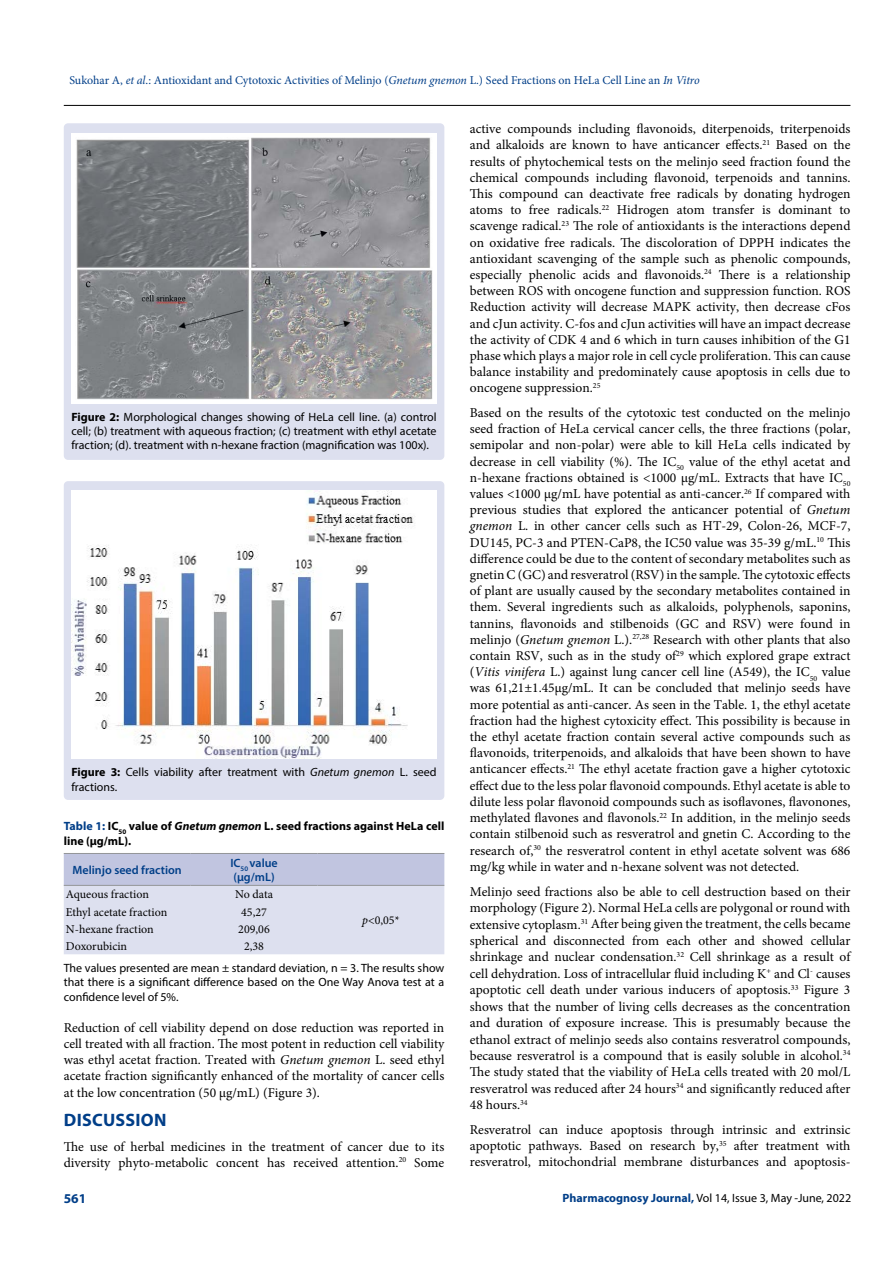
<style>
.page{position:relative;width:893px;height:1263px;background:#fff}
.page>*{position:absolute;margin:0;border:0;box-sizing:border-box;transform-origin:0 0}
.t1{font:700 18px "Myriad Pro";letter-spacing:.015em;color:#003e88}
.t2{font:13.5px/16.2px "Minion Pro";color:#000;text-align:justify}
.t3{font:700 13.5px "Myriad Pro";color:#003e88}
.t4{font:12px/14.4px "Myriad Pro";color:#000;text-align:justify}
.t5{font:12px "Minion Pro";color:#003e88}
.t6{font:12px "Minion Pro";color:#000}
.t7{font:700 12px/14.4px "Myriad Pro";color:#000}
.t8{font:600 12px/14.4px "Myriad Pro";color:#003e88}
.s1{font-style:italic}
.s2{font-weight:700}
.s3{color:#003e88}
.s4{font-weight:700;color:#003e88}
</style>
<div class="page">
<hr style="left:64px;top:105px;width:786px;height:1px;background:#000">
<div style="left:64px;top:123px;width:380px;height:337px;background:#dde0ef;border-radius:4px"></div>
<img style="left:71px;top:134px;width:366px;height:269px">
<div style="left:64px;top:481px;width:380px;height:319px;background:#dde0ef;border-radius:4px"></div>
<img style="left:71px;top:490px;width:366px;height:269px">
<svg style="left:64px;top:854px;width:380px;height:100px"></svg>
<hr style="left:64px;top:853px;width:127px;height:1px;background:#939598">
<hr style="left:191px;top:853px;width:126px;height:1px;background:#939598">
<hr style="left:317px;top:853px;width:127px;height:1px;background:#939598">
<hr style="left:64px;top:885px;width:127px;height:1px;background:#939598">
<hr style="left:191px;top:885px;width:126px;height:1px;background:#939598">
<hr style="left:317px;top:885px;width:127px;height:1px;background:#939598">
<p class="t5" style="left:69px;top:72px;width:632px">Sukohar A, <span class="s1">et al</span>.: Antioxidant and Cytotoxic Activities of Melinjo (<span class="s1">Gnetum gnemon</span> L.) Seed Fractions on HeLa Cell Line an <span class="s1">In Vitro</span></p>
<p class="t2" style="left:470px;top:121px;width:382px">active compounds including flavonoids, diterpenoids, triterpenoids and alkaloids are known to have anticancer effects.<sup>21</sup> Based on the results of phytochemical tests on the melinjo seed fraction found the chemical compounds including flavonoid, terpenoids and tannins.<br>This compound can deactivate free radicals by donating hydrogen atoms to free radicals.<sup>22</sup> Hidrogen atom transfer is dominant to scavenge radical.<sup>23</sup> The role of antioxidants is the interactions depend on oxidative free radicals. The discoloration of DPPH indicates the antioxidant scavenging of the sample such as phenolic compounds, especially phenolic acids and flavonoids.<sup>24</sup> There is a relationship between ROS with oncogene function and suppression function. ROS Reduction activity will decrease MAPK activity, then decrease cFos and cJun activity. C-fos and cJun activities will have an impact decrease the activity of CDK 4 and 6 which in turn causes inhibition of the G1 phase which plays a major role in cell cycle proliferation. This can cause balance instability and predominately cause apoptosis in cells due to oncogene suppression.<sup>25</sup></p>
<p class="t2" style="left:470px;top:405px;width:382px">Based on the results of the cytotoxic test conducted on the melinjo seed fraction of HeLa cervical cancer cells, the three fractions (polar, semipolar and non-polar) were able to kill HeLa cells indicated by decrease in cell viability (%). The IC<sub>50</sub> value of the ethyl acetat and n-hexane fractions obtained is &lt;1000 µg/mL. Extracts that have IC<sub>50 </sub>values &lt;1000 µg/mL have potential as anti-cancer.<sup>26</sup> If compared with previous studies that explored the anticancer potential of <span class="s1">Gnetum gnemon</span> L. in other cancer cells such as HT-29, Colon-26, MCF-7, DU145, PC-3 and PTEN-CaP8, the IC50 value was 35-39 g/mL.<sup>10</sup> This difference could be due to the content of secondary metabolites such as gnetin C (GC) and resveratrol (RSV) in the sample. The cytotoxic effects of plant are usually caused by the secondary metabolites contained in them. Several ingredients such as alkaloids, polyphenols, saponins, tannins, flavonoids and stilbenoids (GC and RSV) were found in melinjo (<span class="s1">Gnetum gnemon</span> L.).<sup>27,28</sup> Research with other plants that also contain RSV, such as in the study of<sup>29</sup> which explored grape extract (<span class="s1">Vitis vinifera</span> L.) against lung cancer cell line (A549), the IC<sub>50</sub> value was 61,21±1.45μg/mL. It can be concluded that melinjo seeds have more potential as anti-cancer. As seen in the Table. 1, the ethyl acetate fraction had the highest cytoxicity effect. This possibility is because in the ethyl acetate fraction contain several active compounds such as flavonoids, triterpenoids, and alkaloids that have been shown to have anticancer effects.<sup>21</sup> The ethyl acetate fraction gave a higher cytotoxic effect due to the less polar flavonoid compounds. Ethyl acetate is able to dilute less polar flavonoid compounds such as isoflavones, flavonones, methylated flavones and flavonols.<sup>22</sup> In addition, in the melinjo seeds contain stilbenoid such as resveratrol and gnetin C. According to the research of,<sup>30</sup> the resveratrol content in ethyl acetate solvent was 686 mg/kg while in water and n-hexane solvent was not detected.</p>
<p class="t2" style="left:470px;top:883px;width:382px">Melinjo seed fractions also be able to cell destruction based on their morphology (Figure 2). Normal HeLa cells are polygonal or round with extensive cytoplasm.<sup>31</sup> After being given the treatment, the cells became spherical and disconnected from each other and showed cellular shrinkage and nuclear condensation.<sup>32</sup> Cell shrinkage as a result of cell dehydration. Loss of intracellular fluid including K<sup>+</sup> and Cl<sup>-</sup> causes apoptotic cell death under various inducers of apoptosis.<sup>33</sup> Figure 3 shows that the number of living cells decreases as the concentration and duration of exposure increase. This is presumably because the ethanol extract of melinjo seeds also contains resveratrol compounds, because resveratrol is a compound that is easily soluble in alcohol.<sup>34<br></sup>The study stated that the viability of HeLa cells treated with 20 mol/L resveratrol was reduced after 24 hours<sup>34</sup> and significantly reduced after 48 hours.<sup>34</sup></p>
<p class="t2" style="left:470px;top:1121px;width:382px">Resveratrol can induce apoptosis through intrinsic and extrinsic apoptotic pathways. Based on research by,<sup>35</sup> after treatment with resveratrol, mitochondrial membrane disturbances and apoptosis-</p>
<p class="t4" style="left:71px;top:409px;width:367px"><span class="s2">Figure 2:</span> Morphological changes showing of HeLa cell line. (a) control cell; (b) treatment with aqueous fraction; (c) treatment with ethyl acetate fraction; (d). treatment with n-hexane fraction (magnification was 100x).</p>
<p class="t4" style="left:71px;top:765px;width:367px"><span class="s2">Figure 3:</span> Cells viability after treatment with <span class="s1">Gnetum gnemon</span> L. seed fractions.</p>
<p class="t7" style="left:64px;top:818px;width:382px"><span class="s3">Table 1:</span> IC<sub>50</sub> value of <span class="s1">Gnetum gnemon</span> L. seed fractions against HeLa cell line (µg/mL).</p>
<p class="t8" style="left:73px;top:862px;width:111px">Melinjo seed fraction</p>
<p class="t8" style="left:230px;top:855px;width:49px">IC<sub>50</sub> value (µg/mL)</p>
<p class="t6" style="left:66px;top:886px;width:85px">Aqueous fraction</p>
<p class="t6" style="left:235px;top:886px;width:39px">No data</p>
<p class="t6" style="left:66px;top:904px;width:103px">Ethyl acetate fraction</p>
<p class="t6" style="left:241px;top:904px;width:27px">45,27</p>
<p class="t6" style="left:66px;top:921px;width:89px">N-hexane fraction</p>
<p class="t6" style="left:238px;top:921px;width:33px">209,06</p>
<p class="t6" style="left:66px;top:938px;width:63px">Doxorubicin</p>
<p class="t6" style="left:244px;top:938px;width:22px">2,38</p>
<p class="t6" style="left:362px;top:912px;width:39px"><span class="s1">p</span>&lt;0,05*</p>
<p class="t4" style="left:64px;top:960px;width:382px">The values presented are mean ± standard deviation, n = 3. The results show that there is a significant difference based on the One Way Anova test at a confidence level of 5%.</p>
<p class="t2" style="left:64px;top:1019px;width:382px">Reduction of cell viability depend on dose reduction was reported in cell treated with all fraction. The most potent in reduction cell viability was ethyl acetat fraction. Treated with <span class="s1">Gnetum gnemon</span> L. seed ethyl acetate fraction significantly enhanced of the mortality of cancer cells at the low concentration (50 μg/mL) (Figure 3).</p>
<h1 class="t1" style="left:64px;top:1108px;width:104px">DISCUSSION</h1>
<p class="t2" style="left:64px;top:1138px;width:382px">The use of herbal medicines in the treatment of cancer due to its diversity phyto-metabolic concent has received attention.<sup>20</sup> Some</p>
<p class="t3" style="left:64px;top:1189px;width:24px">561</p>
<p class="t4" style="left:562px;top:1190px;width:290px"><span class="s4">Pharmacognosy Journal,</span> Vol 14, Issue 3, May -June, 2022</p>
</div>
